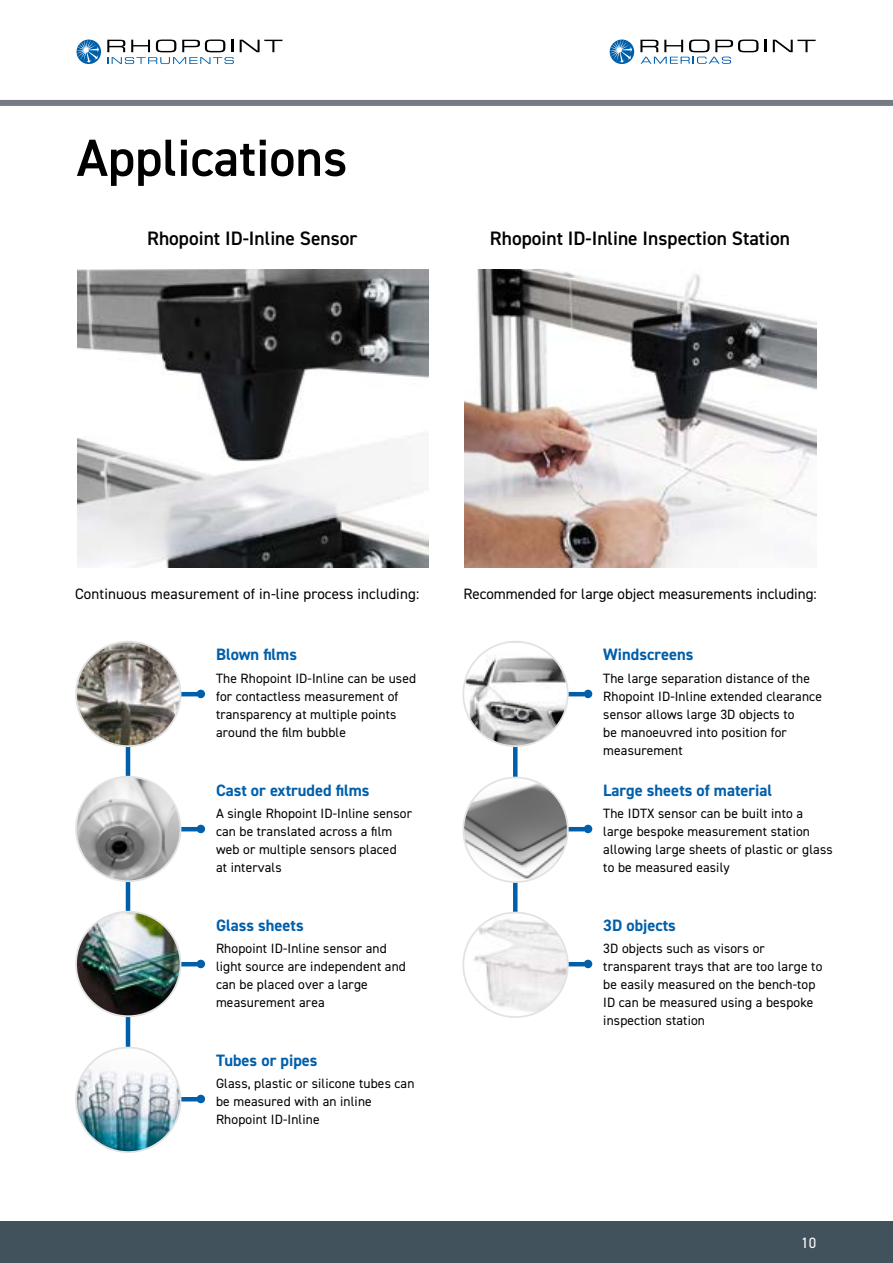
<style>
.page{position:relative;width:893px;height:1263px;background:#fff}
.page>*{position:absolute;margin:0;border:0;box-sizing:border-box;transform-origin:0 0}
.t1{font:600 52.5px "DIN2014";color:#000}
.t2{font:600 19.5px "DIN2014";color:#000}
.t3{font:700 16.5px "DIN2014";color:#005faa}
.t4{font:15px "DIN2014";color:#000}
.t5{font:15px "DIN2014";color:#fff}
.t6{font:13.5px/18px "DIN2014";letter-spacing:.01em;color:#000}
</style>
<div class="page">
<div style="left:0;top:100px;width:893px;height:6px;background:#747b84"></div>
<svg style="left:240px;top:40px;width:42px;height:12px"></svg>
<svg style="left:107px;top:40px;width:127px;height:24px"></svg>
<svg style="left:77px;top:40px;width:24px;height:24px"></svg>
<svg style="left:77px;top:40px;width:22px;height:23px"></svg>
<svg style="left:764px;top:40px;width:2px;height:12px"></svg>
<svg style="left:773px;top:40px;width:43px;height:12px"></svg>
<svg style="left:610px;top:40px;width:24px;height:24px"></svg>
<svg style="left:610px;top:40px;width:22px;height:23px"></svg>
<svg style="left:640px;top:40px;width:118px;height:24px"></svg>
<div style="left:0;top:1221px;width:893px;height:42px;background:#42525c"></div>
<hr style="left:143px;top:1097px;width:54px;height:4px;background:#005faa">
<div style="left:197px;top:1095px;width:8px;height:8px;background:#005faa;border-radius:50%"></div>
<hr style="left:143px;top:692px;width:54px;height:4px;background:#005faa">
<div style="left:197px;top:690px;width:8px;height:8px;background:#005faa;border-radius:50%"></div>
<hr style="left:126px;top:653px;width:4px;height:458px;background:#005faa">
<div style="left:513px;top:653px;width:5px;height:358px;background:#005faa"></div>
<hr style="left:530px;top:692px;width:54px;height:4px;background:#005faa">
<div style="left:584px;top:690px;width:8px;height:8px;background:#005faa;border-radius:50%"></div>
<hr style="left:143px;top:827px;width:54px;height:4px;background:#005faa">
<div style="left:197px;top:825px;width:8px;height:8px;background:#005faa;border-radius:50%"></div>
<hr style="left:530px;top:827px;width:54px;height:4px;background:#005faa">
<div style="left:584px;top:825px;width:8px;height:8px;background:#005faa;border-radius:50%"></div>
<hr style="left:143px;top:962px;width:54px;height:4px;background:#005faa">
<div style="left:197px;top:960px;width:8px;height:8px;background:#005faa;border-radius:50%"></div>
<hr style="left:530px;top:962px;width:54px;height:4px;background:#005faa">
<div style="left:584px;top:960px;width:8px;height:8px;background:#005faa;border-radius:50%"></div>
<img style="left:465px;top:642px;width:101px;height:104px">
<div style="left:462px;top:641px;width:107px;height:106px;border:2px solid #e3e3e3;border-radius:50%"></div>
<img style="left:76px;top:642px;width:105px;height:104px;border-radius:52px">
<div style="left:75px;top:641px;width:106px;height:106px;border:2px solid #e3e3e3;border-radius:50%"></div>
<img style="left:463px;top:777px;width:105px;height:105px;border-radius:52px">
<div style="left:462px;top:777px;width:107px;height:106px;border:2px solid #e3e3e3;border-radius:50%"></div>
<img style="left:76px;top:777px;width:105px;height:104px;border-radius:52px">
<div style="left:75px;top:776px;width:106px;height:106px;border:2px solid #e3e3e3;border-radius:50%"></div>
<img style="left:463px;top:912px;width:105px;height:105px;border-radius:52px">
<div style="left:462px;top:912px;width:107px;height:106px;border:2px solid #e3e3e3;border-radius:50%"></div>
<img style="left:76px;top:912px;width:105px;height:104px;border-radius:52px">
<div style="left:75px;top:911px;width:106px;height:106px;border:2px solid #e3e3e3;border-radius:50%"></div>
<img style="left:76px;top:1047px;width:105px;height:105px;border-radius:52px">
<div style="left:75px;top:1047px;width:106px;height:106px;border:2px solid #e3e3e3;border-radius:50%"></div>
<img style="left:465px;top:269px;width:351px;height:298px">
<img style="left:77px;top:269px;width:352px;height:298px">
<h1 class="t1" style="left:77px;top:123px;width:272px">Applications</h1>
<h2 class="t2" style="left:147px;top:225px;width:212px">Rhopoint ID-Inline Sensor</h2>
<h2 class="t2" style="left:490px;top:225px;width:302px">Rhopoint ID-Inline Inspection Station</h2>
<p class="t4" style="left:75px;top:585px;width:346px">Continuous measurement of in-line process including:</p>
<p class="t4" style="left:463px;top:585px;width:355px">Recommended for large object measurements including:</p>
<p class="t3" style="left:216px;top:644px;width:83px">Blown films</p>
<p class="t6" style="left:216px;top:669px;width:202px">The Rhopoint ID-Inline can be used for contactless measurement of transparency at multiple points around the film bubble</p>
<p class="t3" style="left:216px;top:779px;width:155px">Cast or extruded films</p>
<p class="t6" style="left:216px;top:804px;width:197px">A single Rhopoint ID-Inline sensor can be translated across a film web or multiple sensors placed<br>at intervals</p>
<p class="t3" style="left:216px;top:914px;width:89px">Glass sheets</p>
<p class="t6" style="left:216px;top:939px;width:191px">Rhopoint ID-Inline sensor and light source are independent and can be placed over a large measurement area</p>
<p class="t3" style="left:216px;top:1049px;width:103px">Tubes or pipes</p>
<p class="t6" style="left:216px;top:1074px;width:200px">Glass, plastic or silicone tubes can be measured with an inline<br>Rhopoint ID-Inline</p>
<p class="t3" style="left:603px;top:644px;width:92px">Windscreens</p>
<p class="t6" style="left:603px;top:669px;width:220px">The large separation distance of the<br>Rhopoint ID-Inline extended clearance sensor allows large 3D objects to<br>be manoeuvred into position for measurement</p>
<p class="t3" style="left:603px;top:779px;width:170px">Large sheets of material</p>
<p class="t6" style="left:603px;top:804px;width:231px">The IDTX sensor can be built into a large bespoke measurement station allowing large sheets of plastic or glass to be measured easily</p>
<p class="t3" style="left:603px;top:914px;width:74px">3D objects</p>
<p class="t6" style="left:603px;top:939px;width:221px">3D objects such as visors or transparent trays that are too large to be easily measured on the bench-top<br>ID can be measured using a bespoke inspection station</p>
<p class="t5" style="left:801px;top:1233px;width:17px">10</p>
</div>
